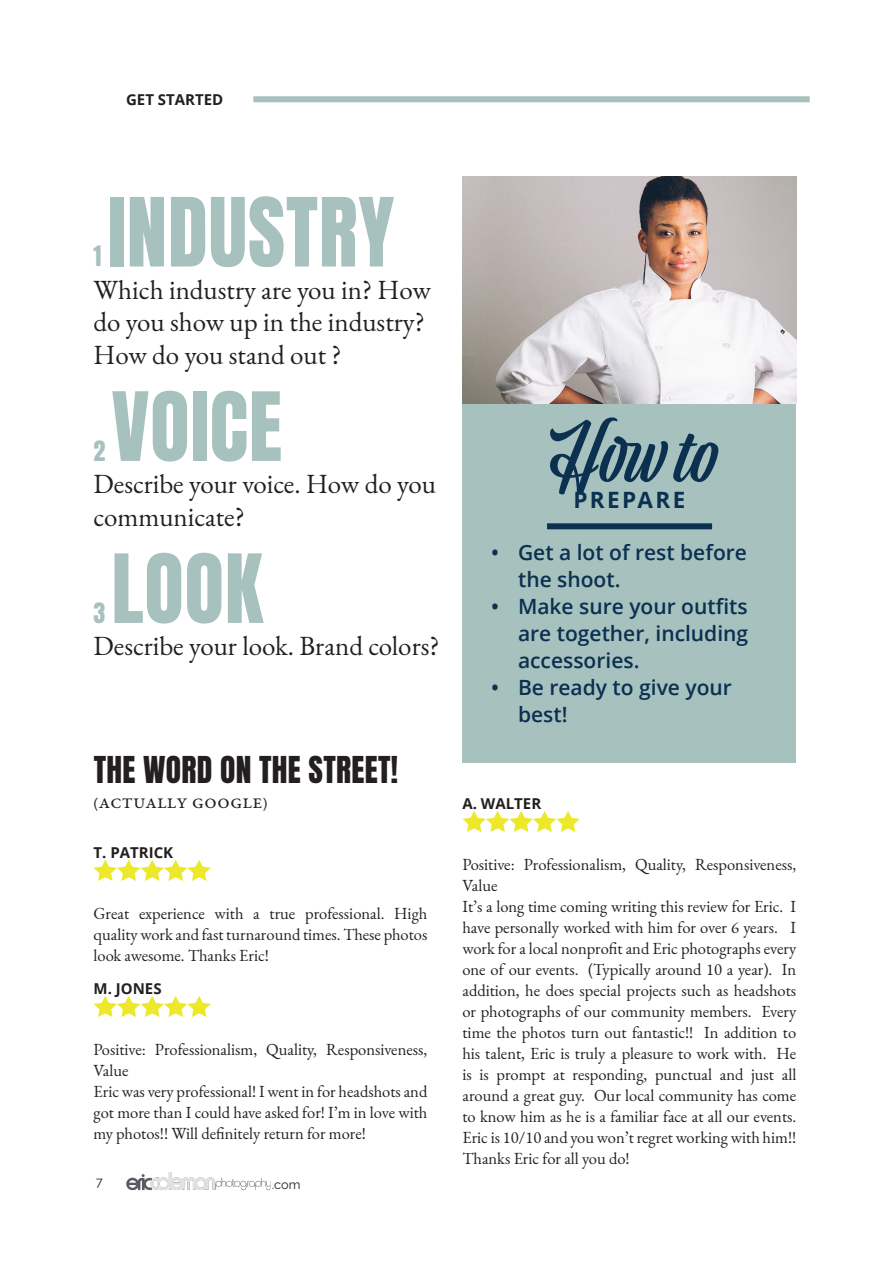
<style>
.page{position:relative;width:893px;height:1263px;background:#fff}
.page>*{position:absolute;margin:0;border:0;box-sizing:border-box;transform-origin:0 0}
.Page_Header_-_Blue{font:81px "Anton";letter-spacing:.01em;color:#a7c1be}
.Blue_Text_-_Align_Ce{font:76.5px "Viktor Script";color:#0b3050}
.Page_Header_-_Black{font:31.5px "Anton";letter-spacing:.01em;color:#231f20}
.Page_Header_Subtext{font:27px/32.4px "EB Garamond";color:#231f20}
.Page_Header_-_Blue-2{font:24px "Anton";color:#a7c1be}
.Page_Header_-_Black-2{font:700 22.5px "Open Sans";letter-spacing:.11em;color:#0b3050}
.t1{font:600 21px/27px "Open Sans";color:#0b3050}
.Page_Header_-_Black-3{font:21px "EB Garamond";color:#231f20}
.Page_Body_Text_-_Bla{font:16.5px/21px "EB Garamond";color:#231f20;text-align:justify}
.Page_Section_Title{font:700 15px "Open Sans";color:#231f20}
.t2{font:12.75px "Raleway";color:#231f20}
</style>
<div class="page">
<img style="left:127px;top:1172px;width:144px;height:19px">
<div style="left:462px;top:400px;width:334px;height:362px;background:#a7c1be"></div>
<div style="left:253px;top:96px;width:557px;height:6px;background:#a7c1be"></div>
<div style="left:547px;top:523px;width:165px;height:6px;background:#0b3050"></div>
<img style="left:462px;top:176px;width:334px;height:227px">
<svg style="left:462px;top:811px;width:118px;height:21px"></svg>
<svg style="left:94px;top:860px;width:117px;height:21px"></svg>
<svg style="left:94px;top:996px;width:117px;height:21px"></svg>
<p class="Page_Section_Title" style="left:126px;top:89px;width:99px">GET STARTED</p>
<p class="Page_Header_-_Blue" style="left:108px;top:191px;width:288px">INDUSTRY</p>
<p class="Page_Header_Subtext" style="left:94px;top:274px;width:339px">Which industry are you in? How do you show up in the industry?<br>How do you stand out ?</p>
<p class="Page_Header_-_Blue-2" style="left:94px;top:244px;width:9px">1</p>
<p class="Page_Header_-_Blue" style="left:111px;top:386px;width:172px">VOICE</p>
<p class="Page_Header_Subtext" style="left:94px;top:468px;width:344px">Describe your voice. How do you communicate?</p>
<p class="Page_Header_-_Blue-2" style="left:94px;top:439px;width:13px">2</p>
<p class="Page_Header_-_Blue" style="left:111px;top:548px;width:153px">LOOK</p>
<p class="Page_Header_Subtext" style="left:94px;top:630px;width:348px">Describe your look. Brand colors?</p>
<p class="Page_Header_-_Blue-2" style="left:94px;top:601px;width:13px">3</p>
<p class="Page_Header_-_Black" style="left:94px;top:753px;width:306px">THE WORD ON THE STREET!</p>
<p class="Page_Header_-_Black-3" style="left:94px;top:787px;width:176px">(actually google)</p>
<p class="Page_Section_Title" style="left:94px;top:842px;width:81px">T. PATRICK</p>
<p class="Page_Body_Text_-_Bla" style="left:94px;top:903px;width:335px">Great experience with a true professional. High quality work and fast turnaround times. These photos look awesome. Thanks Eric!</p>
<p class="Page_Section_Title" style="left:94px;top:978px;width:70px">M. JONES</p>
<p class="Page_Body_Text_-_Bla" style="left:94px;top:1039px;width:335px">Positive: Professionalism, Quality, Responsiveness,<br>Value</p>
<p class="Page_Body_Text_-_Bla" style="left:94px;top:1081px;width:335px">Eric was very professional! I went in for headshots and got more than I could have asked for! I’m in love with my photos!! Will definitely return for more!</p>
<p class="t2" style="left:96px;top:1174px;width:9px">7</p>
<p class="t2" style="left:272px;top:1177px;width:30px">.com</p>
<p class="Blue_Text_-_Align_Ce" style="left:544px;top:410px;width:173px">How to</p>
<p class="Page_Header_-_Black-2" style="left:574px;top:484px;width:113px">PREPARE</p>
<p class="t1" style="left:518px;top:538px;width:230px;text-indent:-27px">• Get a lot of rest before the shoot.</p>
<p class="t1" style="left:518px;top:592px;width:232px;text-align:justify;text-indent:-27px">• Make sure your outfits are together, including accessories.</p>
<p class="t1" style="left:518px;top:673px;width:215px;text-indent:-27px">• Be ready to give your best!</p>
<p class="Page_Section_Title" style="left:462px;top:793px;width:80px">A. WALTER</p>
<p class="Page_Body_Text_-_Bla" style="left:462px;top:854px;width:335px">Positive: Professionalism, Quality, Responsiveness,<br>Value</p>
<p class="Page_Body_Text_-_Bla" style="left:462px;top:896px;width:335px">It’s a long time coming writing this review for Eric. I have personally worked with him for over 6 years. I work for a local nonprofit and Eric photographs every one of our events. (Typically around 10 a year). In addition, he does special projects such as headshots or photographs of our community members. Every time the photos turn out fantastic!! In addition to his talent, Eric is truly a pleasure to work with. He is is prompt at responding, punctual and just all around a great guy. Our local community has come to know him as he is a familiar face at all our events.<br>Eric is 10/10 and you won’t regret working with him!!<br>Thanks Eric for all you do!</p>
</div>
